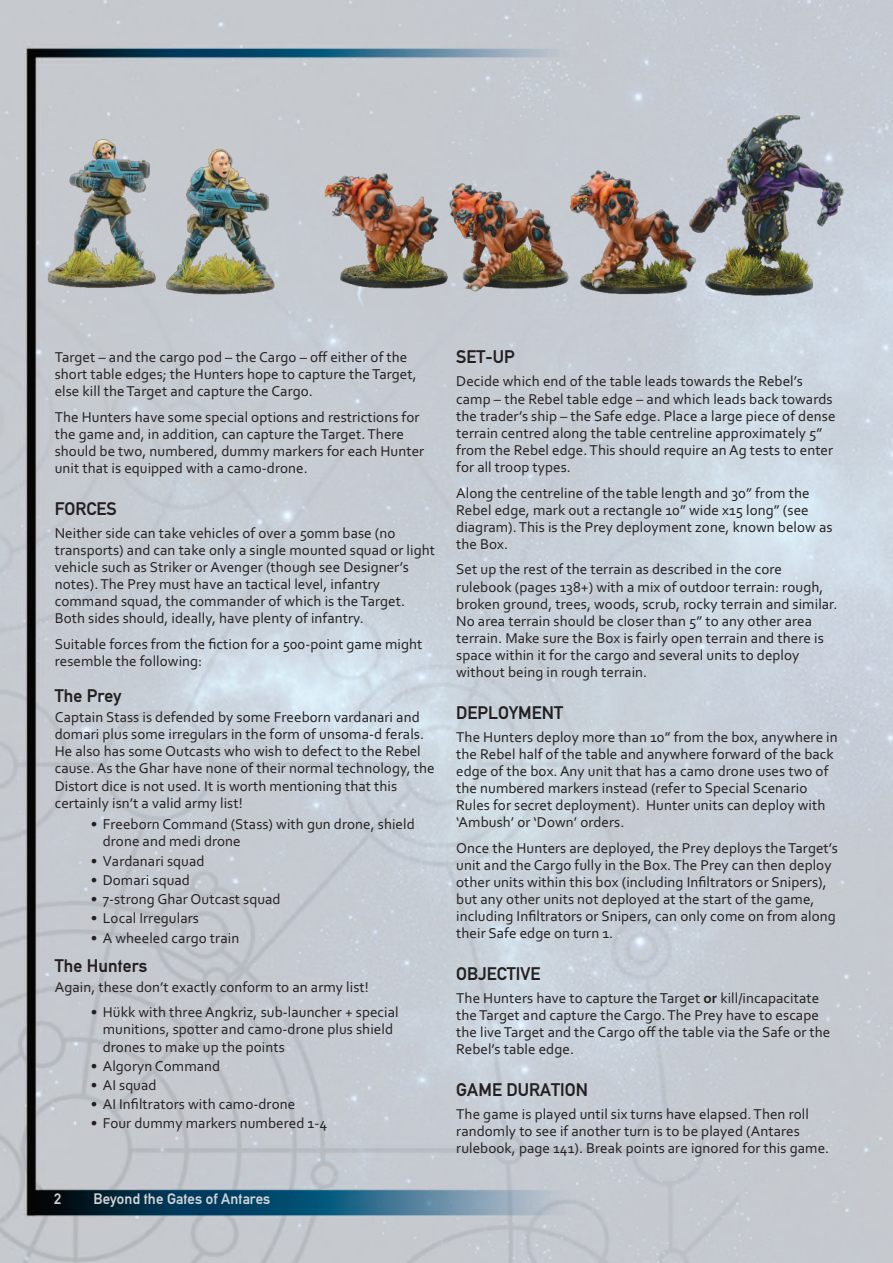
<style>
.page{position:relative;width:893px;height:1263px;background:#fff}
.page>*{position:absolute;margin:0;border:0;box-sizing:border-box;transform-origin:0 0}
.t1{font:18px "Alte DIN1451 Mittelschriftgepraegt";color:#231f20}
.t2{font:15px/17.1px "Corbel";letter-spacing:.005em;color:#231f20}
.t3{font:15px "Alte DIN1451 Mittelschriftgepraegt";color:#d1d2d4}
.s1{font-weight:700}
</style>
<div class="page">
<img style="left:0;top:0;width:893px;height:1263px">
<img style="left:317px;top:103px;width:531px;height:199px">
<img style="left:177px;top:122px;width:126px;height:180px">
<img style="left:33px;top:122px;width:144px;height:180px">
<p class="t2" style="left:55px;top:348px;width:363px">Target – and the cargo pod – the Cargo – off either of the short table edges; the Hunters hope to capture the Target, else kill the Target and capture the Cargo.</p>
<p class="t2" style="left:55px;top:408px;width:371px">The Hunters have some special options and restrictions for the game and, in addition, can capture the Target. There should be two, numbered, dummy markers for each Hunter unit that is equipped with a camo-drone.</p>
<p class="t1" style="left:55px;top:498px;width:63px">FORCES</p>
<p class="t2" style="left:55px;top:524px;width:382px">Neither side can take vehicles of over a 50mm base (no transports) and can take only a single mounted squad or light vehicle such as Striker or Avenger (though see Designer’s notes). The Prey must have an tactical level, infantry command squad, the commander of which is the Target.<br>Both sides should, ideally, have plenty of infantry.</p>
<p class="t2" style="left:55px;top:635px;width:369px">Suitable forces from the fiction for a 500-point game might resemble the following:</p>
<p class="t1" style="left:55px;top:684px;width:68px">The Prey</p>
<p class="t2" style="left:55px;top:708px;width:381px">Captain Stass is defended by some Freeborn vardanari and domari plus some irregulars in the form of unsoma-d ferals.<br>He also has some Outcasts who wish to defect to the Rebel cause. As the Ghar have none of their normal technology, the Distort dice is not used. It is worth mentioning that this certainly isn’t a valid army list!</p>
<p class="t2" style="left:103px;top:815px;width:313px;text-indent:-12px">• Freeborn Command (Stass) with gun drone, shield drone and medi drone</p>
<p class="t2" style="left:91px;top:852px;width:115px">• Vardanari squad</p>
<p class="t2" style="left:91px;top:871px;width:101px">• Domari squad</p>
<p class="t2" style="left:91px;top:890px;width:191px">• 7-strong Ghar Outcast squad</p>
<p class="t2" style="left:91px;top:909px;width:110px">• Local Irregulars</p>
<p class="t2" style="left:91px;top:929px;width:150px">• A wheeled cargo train</p>
<p class="t1" style="left:55px;top:955px;width:94px">The Hunters</p>
<p class="t2" style="left:55px;top:978px;width:316px">Again, these don’t exactly conform to an army list!</p>
<p class="t2" style="left:103px;top:1004px;width:297px;text-indent:-12px">• Hükk with three Angkriz, sub-launcher + special munitions, spotter and camo-drone plus shield drones to make up the points</p>
<p class="t2" style="left:91px;top:1057px;width:131px">• Algoryn Command</p>
<p class="t2" style="left:91px;top:1076px;width:67px">• AI squad</p>
<p class="t2" style="left:91px;top:1095px;width:206px">• AI Infiltrators with camo-drone</p>
<p class="t2" style="left:91px;top:1115px;width:238px">• Four dummy markers numbered 1-4</p>
<p class="t3" style="left:54px;top:1190px;width:9px">2</p>
<p class="t3" style="left:94px;top:1190px;width:178px">Beyond the Gates of Antares</p>
<p class="t1" style="left:456px;top:346px;width:60px">SET-UP</p>
<p class="t2" style="left:456px;top:373px;width:381px">Decide which end of the table leads towards the Rebel’s camp – the Rebel table edge – and which leads back towards the trader’s ship – the Safe edge. Place a large piece of dense terrain centred along the table centreline approximately 5” from the Rebel edge. This should require an Ag tests to enter for all troop types.</p>
<p class="t2" style="left:456px;top:484px;width:378px">Along the centreline of the table length and 30” from the Rebel edge, mark out a rectangle 10” wide x15 long” (see diagram). This is the Prey deployment zone, known below as the Box.</p>
<p class="t2" style="left:456px;top:561px;width:383px">Set up the rest of the terrain as described in the core rulebook (pages 138+) with a mix of outdoor terrain: rough, broken ground, trees, woods, scrub, rocky terrain and similar.<br>No area terrain should be closer than 5” to any other area terrain. Make sure the Box is fairly open terrain and there is space within it for the cargo and several units to deploy without being in rough terrain.</p>
<p class="t1" style="left:456px;top:702px;width:108px">DEPLOYMENT</p>
<p class="t2" style="left:456px;top:728px;width:383px">The Hunters deploy more than 10” from the box, anywhere in the Rebel half of the table and anywhere forward of the back edge of the box. Any unit that has a camo drone uses two of the numbered markers instead (refer to Special Scenario Rules for secret deployment). Hunter units can deploy with ‘Ambush’ or ‘Down’ orders.</p>
<p class="t2" style="left:456px;top:839px;width:383px">Once the Hunters are deployed, the Prey deploys the Target’s unit and the Cargo fully in the Box. The Prey can then deploy other units within this box (including Infiltrators or Snipers), but any other units not deployed at the start of the game, including Infiltrators or Snipers, can only come on from along their Safe edge on turn 1.</p>
<p class="t1" style="left:456px;top:963px;width:86px">OBJECTIVE</p>
<p class="t2" style="left:456px;top:989px;width:376px">The Hunters have to capture the Target <span class="s1">or</span> kill/incapacitate the Target and capture the Cargo. The Prey have to escape the live Target and the Cargo off the table via the Safe or the Rebel’s table edge.</p>
<p class="t1" style="left:456px;top:1079px;width:133px">GAME DURATION</p>
<p class="t2" style="left:456px;top:1105px;width:374px">The game is played until six turns have elapsed. Then roll randomly to see if another turn is to be played (Antares rulebook, page 141). Break points are ignored for this game.</p>
</div>
